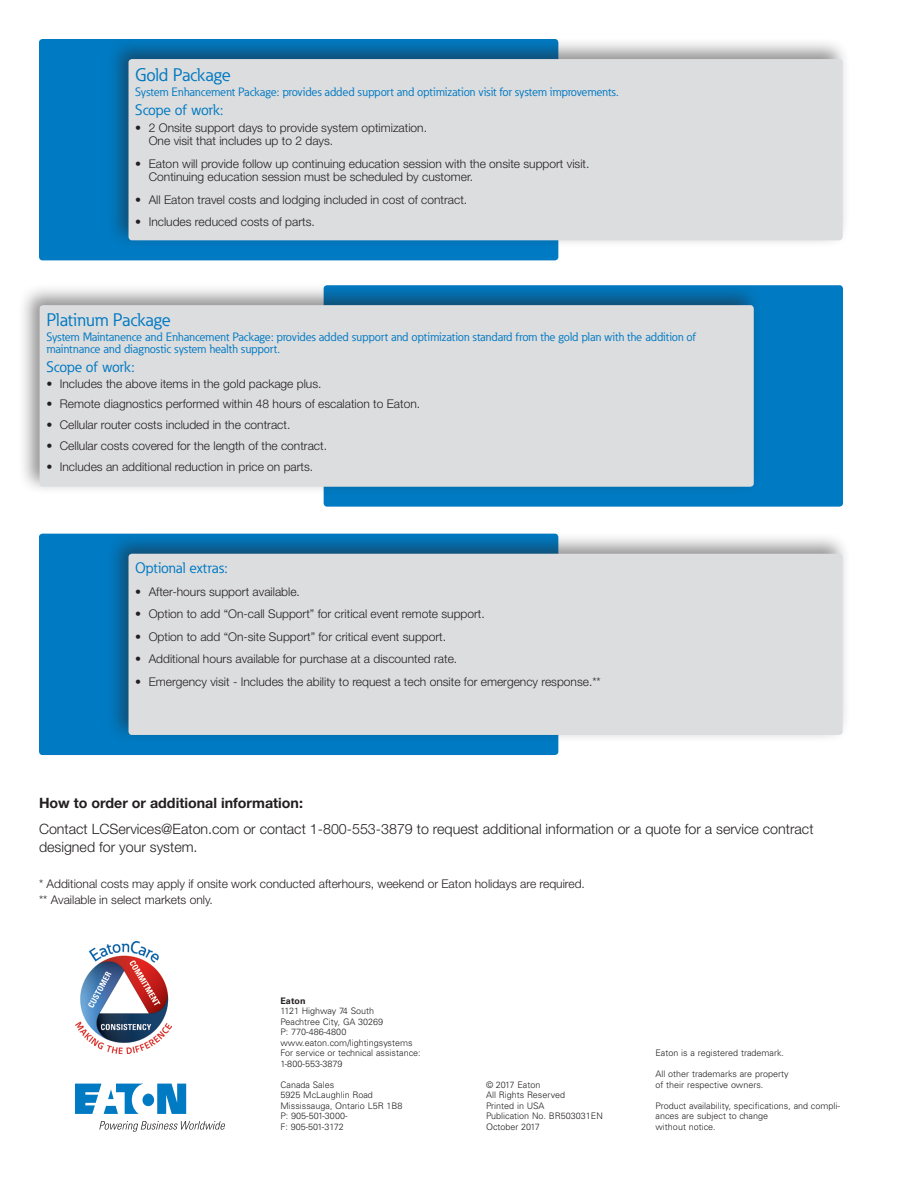
<style>
.page{position:relative;width:918px;height:1188px;background:#fff}
.page>*{position:absolute;margin:0;border:0;box-sizing:border-box;transform-origin:0 0}
.t1{font:18px "Eaton";color:#0079c2}
.t2{font:15px "Eaton";letter-spacing:-.015em;color:#0079c2}
.t3{font:300 14.25px/17.2px "Helvetica Neue LT Std";color:#231f20}
.t4{font:700 14.25px "Helvetica Neue LT Std";color:#231f20}
.t5{font:300 12px/13.5px "Helvetica Neue LT Std";color:#231f20}
.t6{font:12px/12px "Eaton";color:#0079c2}
.t7{font:300 9px/10.5px "Univers LT Std";color:#231f20}
.t8{font:700 9px "Univers LT Std";color:#231f20}
</style>
<div class="page">
<div style="left:324px;top:285px;width:519px;height:222px;background:#007ac2;border-radius:4px"></div>
<div style="left:39px;top:534px;width:519px;height:221px;background:#007ac2;border-radius:4px"></div>
<div style="left:39px;top:39px;width:519px;height:221px;background:#007ac2;border-radius:4px"></div>
<img style="left:76px;top:942px;width:96px;height:112px">
<div style="left:106px;top:37px;width:745px;height:212px;background:#231f20;opacity:.5"></div>
<div style="left:129px;top:59px;width:714px;height:181px;background:#dcdddf;border-radius:4px"></div>
<div style="left:18px;top:283px;width:744px;height:212px;background:#231f20;opacity:.5"></div>
<div style="left:40px;top:305px;width:714px;height:182px;background:#dcdddf;border-radius:4px"></div>
<div style="left:107px;top:532px;width:744px;height:211px;background:#231f20;opacity:.5"></div>
<div style="left:129px;top:554px;width:714px;height:181px;background:#dcdddf;border-radius:4px"></div>
<svg style="left:75px;top:1084px;width:111px;height:30px"></svg>
<svg style="left:99px;top:1121px;width:126px;height:11px"></svg>
<p class="t1" style="left:135px;top:63px;width:97px">Gold Package</p>
<p class="t6" style="left:135px;top:86px;width:485px">System Enhancement Package: provides added support and optimization visit for system improvements.</p>
<p class="t2" style="left:135px;top:101px;width:90px">Scope of work:</p>
<p class="t5" style="left:149px;top:121px;width:280px;text-indent:-14px">• 2 Onsite support days to provide system optimization.<br>One visit that includes up to 2 days.</p>
<p class="t5" style="left:149px;top:156px;width:442px;text-indent:-14px">• Eaton will provide follow up continuing education session with the onsite support visit.<br>Continuing education session must be scheduled by customer.</p>
<p class="t5" style="left:135px;top:192px;width:334px">• All Eaton travel costs and lodging included in cost of contract.</p>
<p class="t5" style="left:135px;top:215px;width:181px">• Includes reduced costs of parts.</p>
<p class="t1" style="left:46px;top:308px;width:126px">Platinum Package</p>
<p class="t6" style="left:46px;top:331px;width:652px">System Maintanence and Enhancement Package: provides added support and optimization standard from the gold plan with the addition of maintnance and diagnostic system health support.</p>
<p class="t2" style="left:46px;top:357px;width:90px">Scope of work:</p>
<p class="t5" style="left:46px;top:377px;width:277px">• Includes the above items in the gold package plus.</p>
<p class="t5" style="left:46px;top:397px;width:375px">• Remote diagnostics performed within 48 hours of escalation to Eaton.</p>
<p class="t5" style="left:46px;top:417px;width:246px">• Cellular router costs included in the contract.</p>
<p class="t5" style="left:46px;top:438px;width:282px">• Cellular costs covered for the length of the contract.</p>
<p class="t5" style="left:46px;top:459px;width:268px">• Includes an additional reduction in price on parts.</p>
<p class="t2" style="left:135px;top:559px;width:94px">Optional extras:</p>
<p class="t5" style="left:135px;top:585px;width:166px">• After-hours support available.</p>
<p class="t5" style="left:135px;top:607px;width:351px">• Option to add “On-call Support” for critical event remote support.</p>
<p class="t5" style="left:135px;top:629px;width:312px">• Option to add “On-site Support” for critical event support.</p>
<p class="t5" style="left:135px;top:652px;width:324px">• Additional hours available for purchase at a discounted rate.</p>
<p class="t5" style="left:135px;top:674px;width:467px">• Emergency visit - Includes the ability to request a tech onsite for emergency response.**</p>
<p class="t4" style="left:39px;top:794px;width:266px">How to order or additional information:</p>
<p class="t3" style="left:39px;top:820px;width:776px">Contact LCServices@Eaton.com or contact 1-800-553-3879 to request additional information or a quote for a service contract designed for your system.</p>
<p class="t5" style="left:39px;top:876px;width:547px">* Additional costs may apply if onsite work conducted afterhours, weekend or Eaton holidays are required.</p>
<p class="t5" style="left:39px;top:893px;width:175px">** Available in select markets only.</p>
<p class="t8" style="left:280px;top:995px;width:27px">Eaton</p>
<p class="t7" style="left:280px;top:1006px;width:142px">1121 Highway 74 South<br>Peachtree City, GA 30269<br>P: 770-486-4800 www.eaton.com/lightingsystems<br>For service or technical assistance:<br>1-800-553-3879</p>
<p class="t7" style="left:280px;top:1079px;width:123px">Canada Sales<br>5925 McLaughlin Road<br>Mississauga, Ontario L5R 1B8<br>P: 905-501-3000-<br>F: 905-501-3172</p>
<p class="t7" style="left:486px;top:1079px;width:118px">© 2017 Eaton<br>All Rights Reserved<br>Printed in USA<br>Publication No. BR503031EN<br>October 2017</p>
<p class="t7" style="left:656px;top:1048px;width:130px">Eaton is a registered trademark.</p>
<p class="t7" style="left:656px;top:1069px;width:135px">All other trademarks are property of their respective owners.</p>
<p class="t7" style="left:656px;top:1100px;width:186px">Product availability, specifications, and compli&shy;ances are subject to change<br>without notice.</p>
</div>
